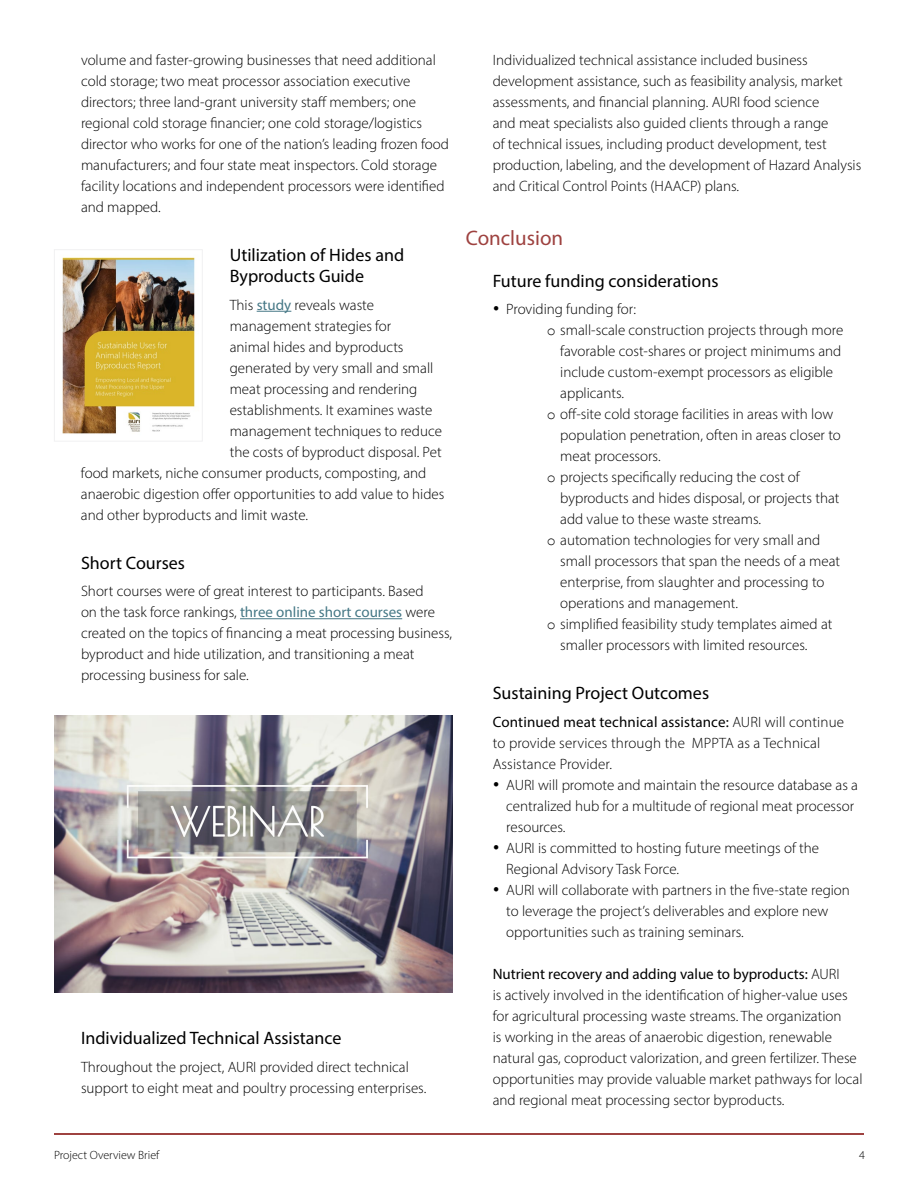
<style>
.page{position:relative;width:918px;height:1188px;background:#fff}
.page>*{position:absolute;margin:0;border:0;box-sizing:border-box;transform-origin:0 0}
.t1{font:21px "Myriad Pro";color:#9e4240}
.t2{font:18px/21px "Myriad Pro";color:#000}
.t3{font:300 15px/21px "Myriad Pro";color:#000}
.t4{font:300 12px "Myriad Pro";color:#000}
.s1{font-weight:400;color:#467886}
.s2{font-family:"Courier New";font-weight:400}
.s3{font-weight:400}
</style>
<div class="page">
<hr style="left:54px;top:1133px;width:810px;height:1px;background:#9e4240">
<hr style="left:257px;top:311px;width:34px;height:1px;background:#467886">
<hr style="left:240px;top:618px;width:162px;height:1px;background:#467886">
<img style="left:62px;top:257px;width:133px;height:177px">
<div style="left:54px;top:249px;width:149px;height:193px;border:1px solid #f1f1f2"></div>
<img style="left:54px;top:716px;width:398px;height:276px">
<p class="t3" style="left:81px;top:50px;width:370px">volume and faster-growing businesses that need additional cold storage; two meat processor association executive directors; three land-grant university staff members; one regional cold storage financier; one cold storage/logistics director who works for one of the nation’s leading frozen food manufacturers; and four state meat inspectors. Cold storage facility locations and independent processors were identified and mapped.</p>
<p class="t2" style="left:230px;top:244px;width:176px">Utilization of Hides and<br>Byproducts Guide</p>
<p class="t3" style="left:230px;top:294px;width:146px">This <span class="s1">study</span> reveals waste</p>
<p class="t3" style="left:230px;top:315px;width:163px">management strategies for</p>
<p class="t3" style="left:230px;top:336px;width:175px">animal hides and byproducts</p>
<p class="t3" style="left:230px;top:357px;width:205px">generated by very small and small</p>
<p class="t3" style="left:230px;top:378px;width:189px">meat processing and rendering</p>
<p class="t3" style="left:230px;top:399px;width:204px">establishments. It examines waste</p>
<p class="t3" style="left:230px;top:420px;width:214px">management techniques to reduce</p>
<p class="t3" style="left:230px;top:441px;width:213px">the costs of byproduct disposal. Pet</p>
<p class="t3" style="left:81px;top:462px;width:347px">food markets, niche consumer products, composting, and</p>
<p class="t3" style="left:81px;top:483px;width:365px">anaerobic digestion offer opportunities to add value to hides</p>
<p class="t3" style="left:81px;top:504px;width:229px">and other byproducts and limit waste.</p>
<p class="t2" style="left:81px;top:552px;width:106px">Short Courses</p>
<p class="t3" style="left:81px;top:581px;width:373px">Short courses were of great interest to participants. Based<br>on the task force rankings, <span class="s1">three online short courses</span> were created on the topics of financing a meat processing business, byproduct and hide utilization, and transitioning a meat processing business for sale.</p>
<p class="t2" style="left:81px;top:1027px;width:262px">Individualized Technical Assistance</p>
<p class="t3" style="left:81px;top:1056px;width:347px">Throughout the project, AURI provided direct technical support to eight meat and poultry processing enterprises.</p>
<p class="t3" style="left:493px;top:50px;width:370px">Individualized technical assistance included business development assistance, such as feasibility analysis, market assessments, and financial planning. AURI food science<br>and meat specialists also guided clients through a range<br>of technical issues, including product development, test production, labeling, and the development of Hazard Analysis and Critical Control Points (HAACP) plans.</p>
<h1 class="t1" style="left:466px;top:225px;width:99px">Conclusion</h1>
<p class="t2" style="left:493px;top:270px;width:227px">Future funding considerations</p>
<p class="t3" style="left:493px;top:299px;width:145px">• Providing funding for:</p>
<p class="t3" style="left:547px;top:320px;width:298px"><span class="s2">o</span> small-scale construction projects through more</p>
<p class="t3" style="left:560px;top:341px;width:283px">favorable cost-shares or project minimums and</p>
<p class="t3" style="left:560px;top:362px;width:275px">include custom-exempt processors as eligible</p>
<p class="t3" style="left:560px;top:383px;width:65px">applicants.</p>
<p class="t3" style="left:547px;top:404px;width:288px"><span class="s2">o</span> off-site cold storage facilities in areas with low</p>
<p class="t3" style="left:560px;top:425px;width:282px">population penetration, often in areas closer to</p>
<p class="t3" style="left:560px;top:446px;width:102px">meat processors.</p>
<p class="t3" style="left:547px;top:467px;width:255px"><span class="s2">o</span> projects specifically reducing the cost of</p>
<p class="t3" style="left:560px;top:488px;width:281px">byproducts and hides disposal, or projects that</p>
<p class="t3" style="left:560px;top:509px;width:202px">add value to these waste streams.</p>
<p class="t3" style="left:547px;top:530px;width:275px"><span class="s2">o</span> automation technologies for very small and</p>
<p class="t3" style="left:560px;top:551px;width:281px">small processors that span the needs of a meat</p>
<p class="t3" style="left:560px;top:572px;width:266px">enterprise, from slaughter and processing to</p>
<p class="t3" style="left:560px;top:593px;width:179px">operations and management.</p>
<p class="t3" style="left:547px;top:614px;width:287px"><span class="s2">o</span> simplified feasibility study templates aimed at</p>
<p class="t3" style="left:560px;top:635px;width:249px">smaller processors with limited resources.</p>
<p class="t2" style="left:493px;top:682px;width:218px">Sustaining Project Outcomes</p>
<p class="t3" style="left:493px;top:711px;width:353px"><span class="s3">Continued meat technical assistance:</span> AURI will continue to provide services through the MPPTA as a Technical<br>Assistance Provider.</p>
<p class="t3" style="left:506px;top:774px;width:353px;text-indent:-14px">• AURI will promote and maintain the resource database as a centralized hub for a multitude of regional meat processor resources.</p>
<p class="t3" style="left:506px;top:837px;width:314px;text-indent:-14px">• AURI is committed to hosting future meetings of the<br>Regional Advisory Task Force.</p>
<p class="t3" style="left:506px;top:879px;width:345px;text-indent:-14px">• AURI will collaborate with partners in the five-state region to leverage the project’s deliverables and explore new opportunities such as training seminars.</p>
<p class="t3" style="left:493px;top:963px;width:371px"><span class="s3">Nutrient recovery and adding value to byproducts:</span> AURI<br>is actively involved in the identification of higher-value uses for agricultural processing waste streams. The organization<br>is working in the areas of anaerobic digestion, renewable natural gas, coproduct valorization, and green fertilizer. These opportunities may provide valuable market pathways for local and regional meat processing sector byproducts.</p>
<p class="t4" style="left:54px;top:1148px;width:107px">Project Overview Brief</p>
<p class="t4" style="left:859px;top:1148px;width:7px">4</p>
</div>
